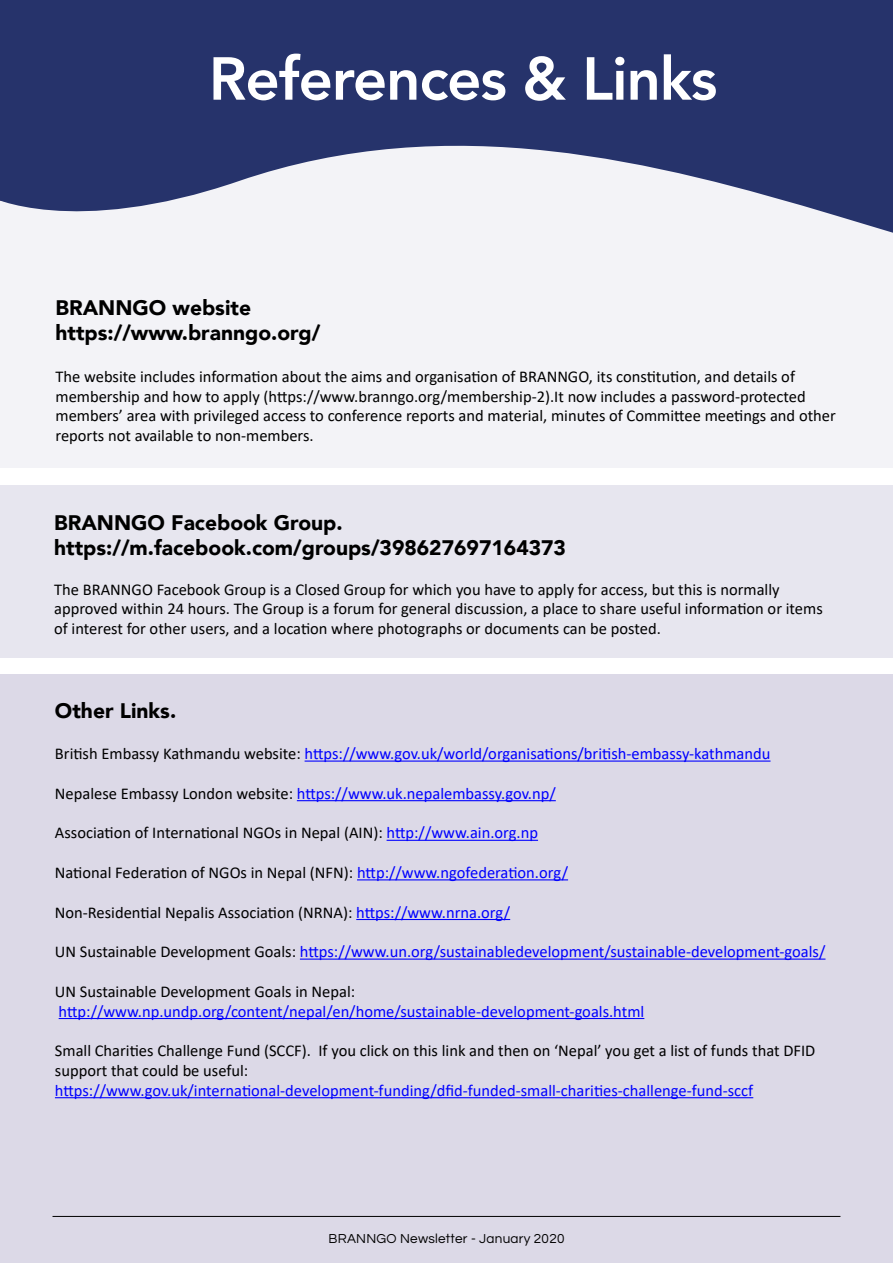
<style>
.page{position:relative;width:893px;height:1263px;background:#fff}
.page>*{position:absolute;margin:0;border:0;box-sizing:border-box;transform-origin:0 0}
.t1{font:800 60px "Avenir";letter-spacing:-.02em;color:#fff}
.t2{font:900 21px/25.2px "Avenir";color:#000}
.t3{font:16.5px/19.8px "Calibri";color:#000}
.t4{font:16.5px "Calibri";color:#00f}
.t5{font:13.5px "Questrial";letter-spacing:.02em;color:#000}
.s1{color:#000}
.s2{color:#00f}
</style>
<div class="page">
<div style="left:0;top:108px;width:893px;height:360px;background:#f3f3f7"></div>
<svg style="left:38px;top:0;width:855px;height:233px;fill:#26336b"></svg>
<div style="left:0;top:675px;width:893px;height:588px;background:#dcd9e7"></div>
<hr style="left:305px;top:760px;width:465px;height:2px;background:#00f">
<hr style="left:297px;top:800px;width:259px;height:1px;background:#00f">
<hr style="left:387px;top:840px;width:151px;height:1px;background:#00f">
<hr style="left:357px;top:879px;width:211px;height:1px;background:#00f">
<hr style="left:356px;top:919px;width:154px;height:1px;background:#00f">
<hr style="left:300px;top:958px;width:525px;height:2px;background:#00f">
<hr style="left:59px;top:1018px;width:585px;height:1px;background:#00f">
<hr style="left:55px;top:1097px;width:698px;height:1px;background:#00f">
<div style="left:0;top:485px;width:893px;height:173px;background:#e7e6ef"></div>
<hr style="left:53px;top:1216px;width:787px;height:1px;background:#000">
<div style="left:0;top:0;width:38px;height:209px;background:#26336b"></div>
<h1 class="t1" style="left:209px;top:32px;width:510px">References &amp; Links</h1>
<p class="t2" style="left:55px;top:295px;width:266px">BRANNGO website https://www.branngo.org/</p>
<p class="t3" style="left:55px;top:366px;width:782px">The website includes information about the aims and organisation of BRANNGO, its constitution, and details of membership and how to apply (https://www.branngo.org/membership-2).It now includes a password-protected members’ area with privileged access to conference reports and material, minutes of Committee meetings and other reports not available to non-members.</p>
<p class="t2" style="left:54px;top:509px;width:513px">BRANNGO Facebook Group. https://m.facebook.com/groups/398627697164373</p>
<p class="t3" style="left:54px;top:579px;width:770px">The BRANNGO Facebook Group is a Closed Group for which you have to apply for access, but this is normally approved within 24 hours. The Group is a forum for general discussion, a place to share useful information or items of interest for other users, and a location where photographs or documents can be posted.</p>
<p class="t2" style="left:55px;top:697px;width:123px">Other Links.</p>
<p class="t4" style="left:55px;top:742px;width:717px"><span class="s1">British Embassy Kathmandu website:</span> https://www.gov.uk/world/organisations/british-embassy-kathmandu</p>
<p class="t4" style="left:55px;top:782px;width:502px"><span class="s1">Nepalese Embassy London website:</span> https://www.uk.nepalembassy.gov.np/</p>
<p class="t3" style="left:55px;top:823px;width:485px">Association of International NGOs in Nepal (AIN): <span class="s2">http://www.ain.org.np</span></p>
<p class="t3" style="left:55px;top:862px;width:515px">National Federation of NGOs in Nepal (NFN): <span class="s2">http://www.ngofederation.org/</span></p>
<p class="t3" style="left:55px;top:902px;width:457px">Non-Residential Nepalis Association (NRNA): <span class="s2">https://www.nrna.org/</span></p>
<p class="t4" style="left:55px;top:940px;width:772px"><span class="s1">UN Sustainable Development Goals:</span> https://www.un.org/sustainabledevelopment/sustainable-development-goals/</p>
<p class="t3" style="left:55px;top:981px;width:302px">UN Sustainable Development Goals in Nepal:</p>
<p class="t4" style="left:59px;top:1000px;width:587px">http://www.np.undp.org/content/nepal/en/home/sustainable-development-goals.html</p>
<p class="t3" style="left:55px;top:1040px;width:762px">Small Charities Challenge Fund (SCCF). If you click on this link and then on ‘Nepal’ you get a list of funds that DFID support that could be useful:</p>
<p class="t4" style="left:55px;top:1079px;width:700px">https://www.gov.uk/international-development-funding/dfid-funded-small-charities-challenge-fund-sccf</p>
<p class="t5" style="left:329px;top:1232px;width:237px">BRANNGO Newsletter - January 2020</p>
</div>
